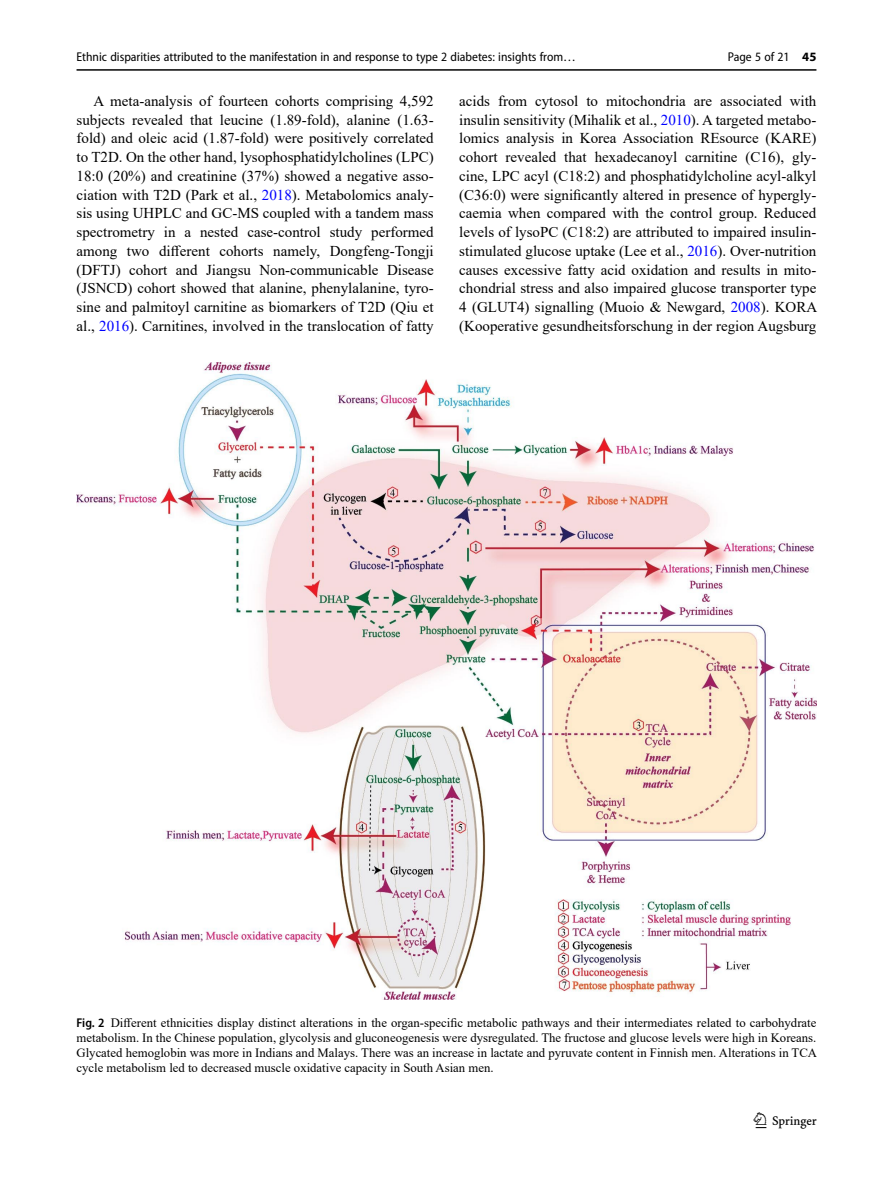
<style>
.page{position:relative;width:893px;height:1187px;background:#fff}
.page>*{position:absolute;margin:0;border:0;box-sizing:border-box;transform-origin:0 0}
.t1{font:22.5px "Springnew";color:#000}
.Body_Text_Indent{font:15px/18.8px "Times New Roman";color:#000;text-align:justify}
.Figure_Caption{font:12.75px/15px "Times New Roman";color:#000;text-align:justify}
.t2{font:semi-condensed 12.75px "Myriad Pro";color:#000}
.s1{font-weight:700;font-stretch:normal}
.s2{font-family:"Times New Roman PSMT2"}
.s3{font-family:"Times New Roman PSMT2";color:#00f}
.s4{font-family:"Myriad Pro";font-weight:600;font-stretch:semi-condensed}
</style>
<div class="page">
<hr style="left:77px;top:69px;width:739px;height:2px;background:#000">
<img style="left:76px;top:362px;width:741px;height:637px">
<p class="t2" style="left:77px;top:49px;width:501px">Ethnic disparities attributed to the manifestation in and response to type 2 diabetes: insights from…</p>
<p class="t2" style="left:728px;top:49px;width:90px">Page 5 of 21 <span class="s1">45</span></p>
<p class="Body_Text_Indent" style="left:77px;top:91px;width:359px;text-indent:17px"><span class="s2">A meta-analysis of fourteen cohorts comprising 4,592 </span>subjects revealed that leucine (1.89-fold), alanine (1.63- fold) and oleic acid (1.87-fold) were positively correlated to T2D. On the other hand, lysophosphatidylcholines (LPC)<br>18:0 (20%) and creatinine (37%) showed a negative asso&shy;ciation with T2D (Park et al., <span class="s3">2018</span>). Metabolomics analy&shy;sis using UHPLC and GC-MS coupled with a tandem mass <span class="s2">spectrometry in a nested case-control study performed </span>among two different cohorts namely, Dongfeng-Tongji (DFTJ) cohort and Jiangsu Non-communicable Disease (JSNCD) cohort showed that alanine, phenylalanine, tyro&shy;sine and palmitoyl carnitine as biomarkers of T2D (Qiu et al., <span class="s3">2016</span>). Carnitines, involved in the translocation of fatty</p>
<p class="Body_Text_Indent" style="left:459px;top:91px;width:359px"><span class="s2">acids from cytosol to mitochondria are associated with </span>insulin sensitivity (Mihalik et al., <span class="s3">2010</span>). A targeted metabo&shy;lomics analysis in Korea Association REsource (KARE) cohort revealed that hexadecanoyl carnitine (C16), gly&shy;cine, LPC acyl (C18:2) and phosphatidylcholine acyl-alkyl (C36:0) were significantly altered in presence of hypergly&shy;caemia when compared with the control group. Reduced levels of lysoPC (C18:2) are attributed to impaired insulin&shy;stimulated glucose uptake (Lee et al., <span class="s3">2016</span>). Over-nutrition causes excessive fatty acid oxidation and results in mito&shy;<span class="s2">chondrial stress and also impaired glucose transporter type </span>4 (GLUT4) signalling (Muoio &amp; Newgard, <span class="s3">2008</span>). KORA (Kooperative gesundheitsforschung in der region Augsburg</p>
<p class="Figure_Caption" style="left:77px;top:1014px;width:742px"><span class="s4">Fig. 2</span> Different ethnicities display distinct alterations in the organ-specific metabolic pathways and their intermediates related to carbohydrate metabolism. In the Chinese population, glycolysis and gluconeogenesis were dysregulated. The fructose and glucose levels were high in Koreans.<br>Glycated hemoglobin was more in Indians and Malays. There was an increase in lactate and pyruvate content in Finnish men. Alterations in TCA cycle metabolism led to decreased muscle oxidative capacity in South Asian men.</p>
<h1 class="t1" style="left:756px;top:1107px;width:63px">1 3</h1>
</div>
